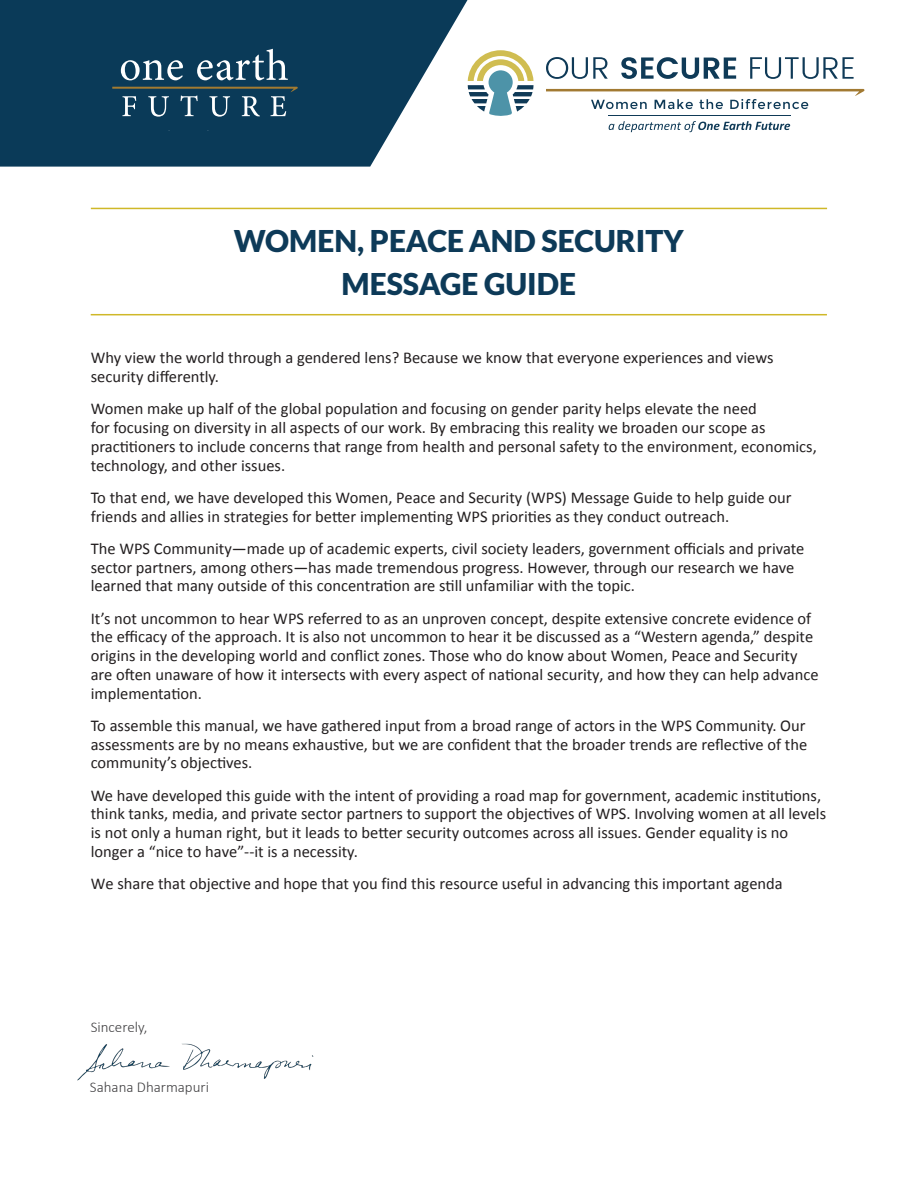
<style>
.page{position:relative;width:918px;height:1188px;background:#fff}
.page>*{position:absolute;margin:0;border:0;box-sizing:border-box;transform-origin:0 0}
.t1{font:900 30px/42.8px "Lato";color:#0d3a58;text-align:center}
.t2{font:16.5px/18.8px "Calibri";color:#231f20}
.t3{font:300 15px "Calibri";color:#414042}
</style>
<div class="page">
<svg style="left:0;top:0;width:468px;height:167px;background:#27526c"></svg>
<svg style="left:121px;top:60px;width:62px;height:20px"></svg>
<svg style="left:197px;top:49px;width:91px;height:31px"></svg>
<svg style="left:112px;top:87px;width:186px;height:30px;background:#2f5469"></svg>
<hr style="left:91px;top:314px;width:736px;height:1px;background:#cfb828">
<hr style="left:91px;top:208px;width:736px;height:1px;background:#cfb828">
<svg style="left:468px;top:50px;width:66px;height:66px"></svg>
<svg style="left:546px;top:57px;width:62px;height:22px"></svg>
<svg style="left:621px;top:57px;width:115px;height:22px"></svg>
<svg style="left:750px;top:57px;width:104px;height:22px"></svg>
<svg style="left:546px;top:89px;width:319px;height:20px"></svg>
<hr style="left:608px;top:115px;width:183px;height:1px;background:#0f3a57">
<svg style="left:609px;top:121px;width:181px;height:11px"></svg>
<img style="left:77px;top:1043px;width:237px;height:38px">
<h1 class="t1" style="left:234px;top:219px;width:451px">WOMEN, PEACE AND SECURITY<br>MESSAGE GUIDE</h1>
<p class="t2" style="left:91px;top:350px;width:684px">Why view the world through a gendered lens? Because we know that everyone experiences and views security differently.</p>
<p class="t2" style="left:91px;top:401px;width:728px">Women make up half of the global population and focusing on gender parity helps elevate the need<br>for focusing on diversity in all aspects of our work. By embracing this reality we broaden our scope as practitioners to include concerns that range from health and personal safety to the environment, economics, technology, and other issues.</p>
<p class="t2" style="left:91px;top:489px;width:702px">To that end, we have developed this Women, Peace and Security (WPS) Message Guide to help guide our friends and allies in strategies for better implementing WPS priorities as they conduct outreach.</p>
<p class="t2" style="left:91px;top:540px;width:715px">The WPS Community—made up of academic experts, civil society leaders, government officials and private sector partners, among others—has made tremendous progress. However, through our research we have learned that many outside of this concentration are still unfamiliar with the topic.</p>
<p class="t2" style="left:91px;top:610px;width:729px">It’s not uncommon to hear WPS referred to as an unproven concept, despite extensive concrete evidence of the efficacy of the approach. It is also not uncommon to hear it be discussed as a “Western agenda,” despite origins in the developing world and conflict zones. Those who do know about Women, Peace and Security are often unaware of how it intersects with every aspect of national security, and how they can help advance implementation.</p>
<p class="t2" style="left:91px;top:717px;width:718px;text-align:justify">To assemble this manual, we have gathered input from a broad range of actors in the WPS Community. Our assessments are by no means exhaustive, but we are confident that the broader trends are reflective of the community’s objectives.</p>
<p class="t2" style="left:91px;top:787px;width:737px">We have developed this guide with the intent of providing a road map for government, academic institutions, think tanks, media, and private sector partners to support the objectives of WPS. Involving women at all levels is not only a human right, but it leads to better security outcomes across all issues. Gender equality is no longer a “nice to have”--it is a necessity.</p>
<p class="t2" style="left:91px;top:876px;width:694px">We share that objective and hope that you find this resource useful in advancing this important agenda</p>
<p class="t3" style="left:91px;top:1020px;width:58px">Sincerely,</p>
<p class="t3" style="left:90px;top:1080px;width:121px">Sahana Dharmapuri</p>
</div>
